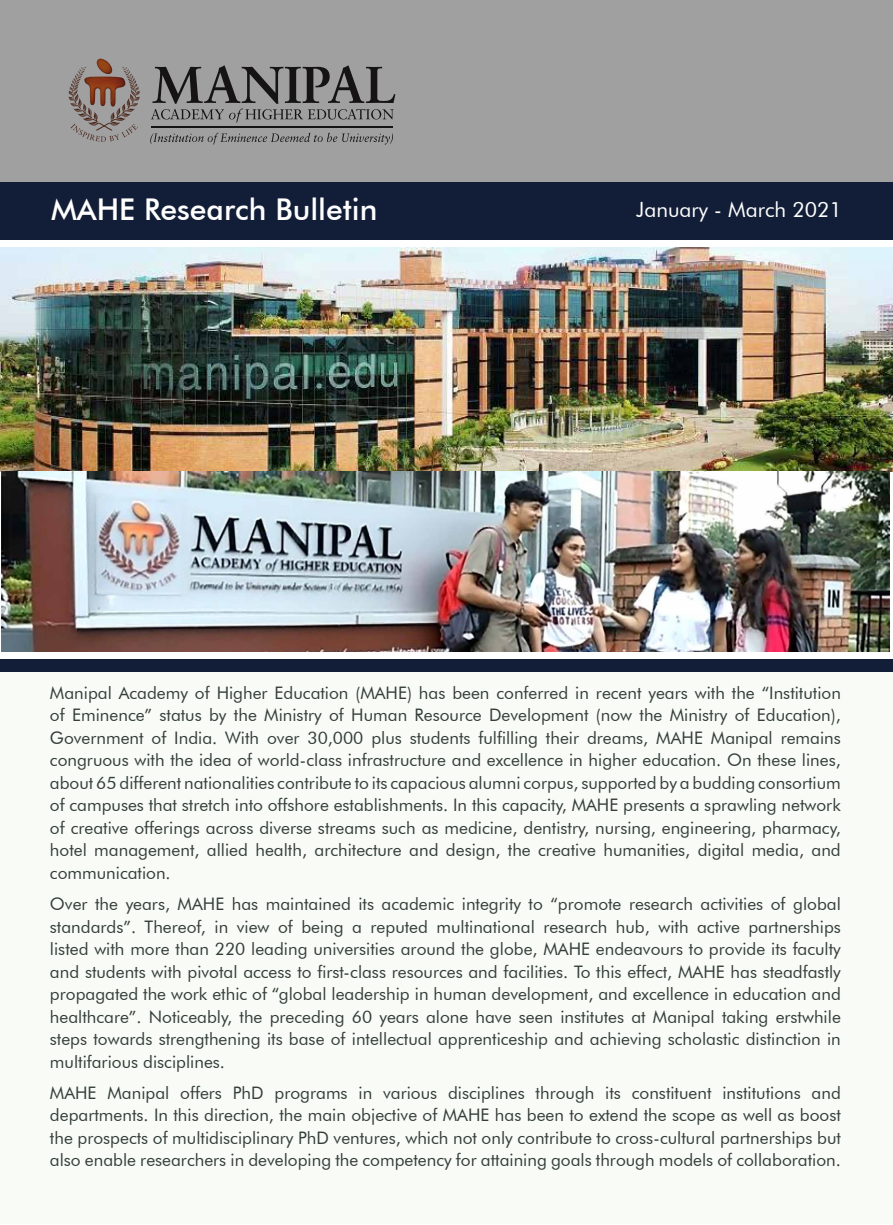
<style>
.page{position:relative;width:893px;height:1225px;background:#fff}
.page>*{position:absolute;margin:0;border:0;box-sizing:border-box;transform-origin:0 0}
.t1{font:500 30px "Futura BT";color:#fff}
.t2{font:21px "Futura BT";color:#fff}
.t3{font:17.25px/22.5px "Futura BT";color:#343e39;text-align:justify}
</style>
<div class="page">
<div style="left:0;top:672px;width:893px;height:552px;background:#f8fbf6"></div>
<div style="left:0;top:0;width:893px;height:197px;background:#a0a0a1"></div>
<div style="left:0;top:182px;width:893px;height:57px;background:#121e37"></div>
<div style="left:0;top:659px;width:893px;height:13px;background:#121e37"></div>
<svg style="left:151px;top:65px;width:244px;height:57px"></svg>
<hr style="left:151px;top:126px;width:242px;height:2px;background:#231f20">
<svg style="left:150px;top:133px;width:243px;height:12px"></svg>
<svg style="left:68px;top:59px;width:72px;height:83px"></svg>
<img style="left:0;top:248px;width:893px;height:223px">
<img style="left:1px;top:471px;width:889px;height:181px">
<h1 class="t1" style="left:51px;top:191px;width:328px">MAHE Research Bulletin</h1>
<p class="t2" style="left:636px;top:197px;width:207px">January - March 2021</p>
<p class="t3" style="left:50px;top:681px;width:792px">Manipal Academy of Higher Education (MAHE) has been conferred in recent years with the “Institution of Eminence” status by the Ministry of Human Resource Development (now the Ministry of Education), Government of India. With over 30,000 plus students fulfilling their dreams, MAHE Manipal remains congruous with the idea of world-class infrastructure and excellence in higher education. On these lines, about 65 different nationalities contribute to its capacious alumni corpus, supported by a budding consortium of campuses that stretch into offshore establishments. In this capacity, MAHE presents a sprawling network of creative offerings across diverse streams such as medicine, dentistry, nursing, engineering, pharmacy, hotel management, allied health, architecture and design, the creative humanities, digital media, and communication.</p>
<p class="t3" style="left:50px;top:892px;width:792px">Over the years, MAHE has maintained its academic integrity to “promote research activities of global standards”. Thereof, in view of being a reputed multinational research hub, with active partnerships listed with more than 220 leading universities around the globe, MAHE endeavours to provide its faculty and students with pivotal access to first-class resources and facilities. To this effect, MAHE has steadfastly propagated the work ethic of “global leadership in human development, and excellence in education and healthcare”. Noticeably, the preceding 60 years alone have seen institutes at Manipal taking erstwhile steps towards strengthening its base of intellectual apprenticeship and achieving scholastic distinction in multifarious disciplines.</p>
<p class="t3" style="left:50px;top:1081px;width:792px">MAHE Manipal offers PhD programs in various disciplines through its constituent institutions and departments. In this direction, the main objective of MAHE has been to extend the scope as well as boost the prospects of multidisciplinary PhD ventures, which not only contribute to cross-cultural partnerships but also enable researchers in developing the competency for attaining goals through models of collaboration.</p>
</div>
